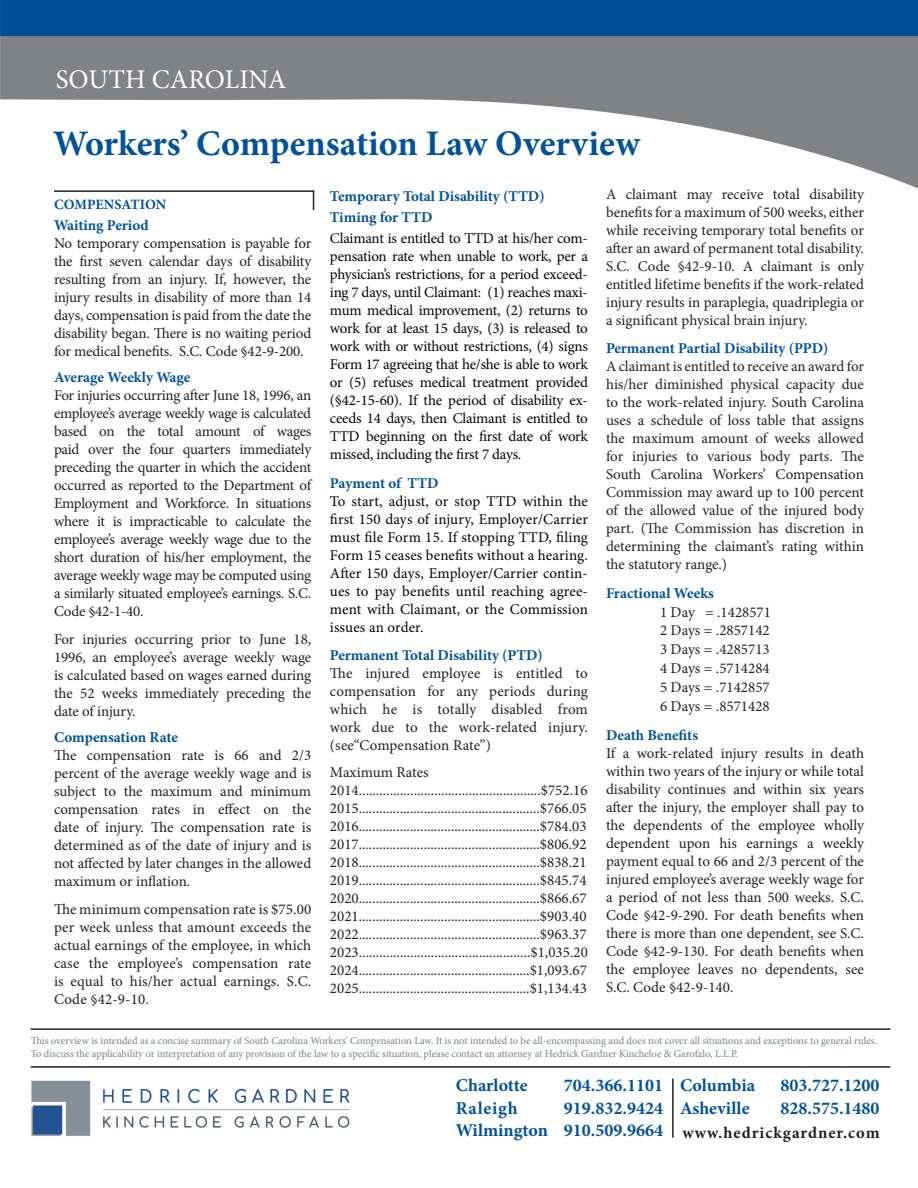
<style>
.page{position:relative;width:918px;height:1188px;background:#fff}
.page>*{position:absolute;margin:0;border:0;box-sizing:border-box;transform-origin:0 0}
.t1{font:700 36px "Minion Pro";color:#01529a}
.t2{font:27px "Minion Pro";color:#fefcfd}
.t3{font:700 18px/22.5px "Minion Pro";color:#01529a}
.t4{font:700 16.5px "Minion Pro";letter-spacing:.06em;color:#231f20}
.t5{font:15px/18px "Minion Pro";color:#231f20;text-align:justify}
.t6{font:15px/18px "Minion Pro";letter-spacing:-.01em;color:#040503;text-align:justify}
.t7{font:700 15px/21px "Minion Pro";color:#01529a}
.t8{font:700 14.25px "Minion Pro";color:#01529a}
.t9{font:10.5px/12.6px "Minion Pro";letter-spacing:-.005em;color:#73867c}
</style>
<div class="page">
<img style="left:0;top:0;width:918px;height:194px">
<hr style="left:31px;top:1028px;width:859px;height:2px;background:#231f20">
<hr style="left:31px;top:1066px;width:859px;height:2px;background:#231f20">
<hr style="left:54px;top:190px;width:260px;height:2px;background:#231f20">
<svg style="left:313px;top:190px;width:1px;height:20px"></svg>
<img style="left:31px;top:1080px;width:319px;height:56px">
<hr style="left:672px;top:1079px;width:2px;height:59px;background:#231f20">
<h2 class="t2" style="left:56px;top:62px;width:232px">SOUTH CAROLINA</h2>
<h1 class="t1" style="left:53px;top:118px;width:588px">Workers’ Compensation Law Overview</h1>
<p class="t8" style="left:54px;top:195px;width:114px">COMPENSATION</p>
<p class="t7" style="left:54px;top:215px;width:96px">Waiting Period</p>
<p class="t5" style="left:54px;top:235px;width:259px">No temporary compensation is payable for the first seven calendar days of disability resulting from an injury. If, however, the injury results in disability of more than 14 days, compensation is paid from the date the disability began. There is no waiting period for medical benefits. S.C. Code §42-9-200.</p>
<p class="t7" style="left:54px;top:366px;width:138px">Average Weekly Wage</p>
<p class="t5" style="left:54px;top:386px;width:259px">For injuries occurring after June 18, 1996, an employee’s average weekly wage is calculated based on the total amount of wages paid over the four quarters immediately preceding the quarter in which the accident occurred as reported to the Department of Employment and Workforce. In situations where it is impracticable to calculate the employee’s average weekly wage due to the short duration of his/her employment, the average weekly wage may be computed using a similarly situated employee’s earnings. S.C.<br>Code §42-1-40.</p>
<p class="t5" style="left:54px;top:631px;width:259px">For injuries occurring prior to June 18, 1996, an employee’s average weekly wage is calculated based on wages earned during the 52 weeks immediately preceding the date of injury.</p>
<p class="t7" style="left:54px;top:726px;width:125px">Compensation Rate</p>
<p class="t5" style="left:54px;top:746px;width:259px">The compensation rate is 66 and 2/3 percent of the average weekly wage and is subject to the maximum and minimum compensation rates in effect on the date of injury. The compensation rate is determined as of the date of injury and is not affected by later changes in the allowed maximum or inflation.</p>
<p class="t5" style="left:54px;top:901px;width:259px">The minimum compensation rate is $75.00 per week unless that amount exceeds the actual earnings of the employee, in which case the employee’s compensation rate is equal to his/her actual earnings. S.C.<br>Code §42-9-10.</p>
<p class="t7" style="left:330px;top:186px;width:216px">Temporary Total Disability (TTD)<br>Timing for TTD</p>
<p class="t6" style="left:330px;top:230px;width:260px">Claimant is entitled to TTD at his/her com&shy;pensation rate when unable to work, per a physician’s restrictions, for a period exceed&shy;ing 7 days, until Claimant: (1) reaches maxi&shy;mum medical improvement, (2) returns to work for at least 15 days, (3) is released to work with or without restrictions, (4) signs Form 17 agreeing that he/she is able to work or (5) refuses medical treatment provided (§42-15-60). If the period of disability ex&shy;ceeds 14 days, then Claimant is entitled to TTD beginning on the first date of work missed, including the first 7 days.</p>
<p class="t7" style="left:330px;top:472px;width:110px">Payment of TTD</p>
<p class="t6" style="left:330px;top:492px;width:260px">To start, adjust, or stop TTD within the first 150 days of injury, Employer/Carrier must file Form 15. If stopping TTD, filing Form 15 ceases benefits without a hearing.<br>After 150 days, Employer/Carrier contin&shy;ues to pay benefits until reaching agree&shy;ment with Claimant, or the Commission issues an order.</p>
<p class="t7" style="left:330px;top:645px;width:214px">Permanent Total Disability (PTD)</p>
<p class="t5" style="left:330px;top:665px;width:260px">The injured employee is entitled to compensation for any periods during which he is totally disabled from work due to the work-related injury. (see“Compensation Rate”)</p>
<p class="t5" style="left:330px;top:764px;width:259px;text-align:left">Maximum Rates 2014.....................................................$752.16<br>2015.....................................................$766.05<br>2016.....................................................$784.03<br>2017.....................................................$806.92<br>2018.....................................................$838.21<br>2019.....................................................$845.74<br>2020.....................................................$866.67<br>2021.....................................................$903.40<br>2022.....................................................$963.37<br>2023..................................................$1,035.20<br>2024..................................................$1,093.67<br>2025..................................................$1,134.43</p>
<p class="t5" style="left:606px;top:185px;width:260px">A claimant may receive total disability benefits for a maximum of 500 weeks, either while receiving temporary total benefits or after an award of permanent total disability.<br>S.C. Code §42-9-10. A claimant is only entitled lifetime benefits if the work-related injury results in paraplegia, quadriplegia or a significant physical brain injury.</p>
<p class="t7" style="left:606px;top:338px;width:224px">Permanent Partial Disability (PPD)</p>
<p class="t5" style="left:606px;top:358px;width:260px">A claimant is entitled to receive an award for his/her diminished physical capacity due to the work-related injury. South Carolina uses a schedule of loss table that assigns the maximum amount of weeks allowed for injuries to various body parts. The South Carolina Workers’ Compensation Commission may award up to 100 percent of the allowed value of the injured body part. (The Commission has discretion in determining the claimant’s rating within the statutory range.)</p>
<p class="t7" style="left:606px;top:582px;width:109px">Fractional Weeks</p>
<p class="t5" style="left:660px;top:602px;width:113px;line-height:18.9px">1 Day = .1428571<br>2 Days = .2857142<br>3 Days = .4285713<br>4 Days = .5714284<br>5 Days = .7142857<br>6 Days = .8571428</p>
<p class="t7" style="left:606px;top:724px;width:94px">Death Benefits</p>
<p class="t5" style="left:606px;top:744px;width:260px">If a work-related injury results in death within two years of the injury or while total disability continues and within six years after the injury, the employer shall pay to the dependents of the employee wholly dependent upon his earnings a weekly payment equal to 66 and 2/3 percent of the injured employee’s average weekly wage for a period of not less than 500 weeks. S.C.<br>Code §42-9-290. For death benefits when there is more than one dependent, see S.C.<br>Code §42-9-130. For death benefits when the employee leaves no dependents, see S.C. Code §42-9-140.</p>
<p class="t9" style="left:31px;top:1035px;width:848px">This overview is intended as a concise summary of South Carolina Workers’ Compensation Law. It is not intended to be all-encompassing and does not cover all situations and exceptions to general rules.<br>To discuss the applicability or interpretation of any provision of the law to a specific situation, please contact an attorney at Hedrick Gardner Kincheloe &amp; Garofalo, L.L.P.</p>
<p class="t3" style="left:456px;top:1074px;width:94px">Charlotte<br>Raleigh<br>Wilmington</p>
<p class="t3" style="left:564px;top:1074px;width:101px;text-align:justify">704.366.1101<br>919.832.9424<br>910.509.9664</p>
<p class="t3" style="left:680px;top:1074px;width:77px">Columbia<br>Asheville</p>
<p class="t3" style="left:781px;top:1074px;width:101px">803.727.1200<br>828.575.1480</p>
<p class="t4" style="left:682px;top:1121px;width:199px">www.hedrickgardner.com</p>
</div>
